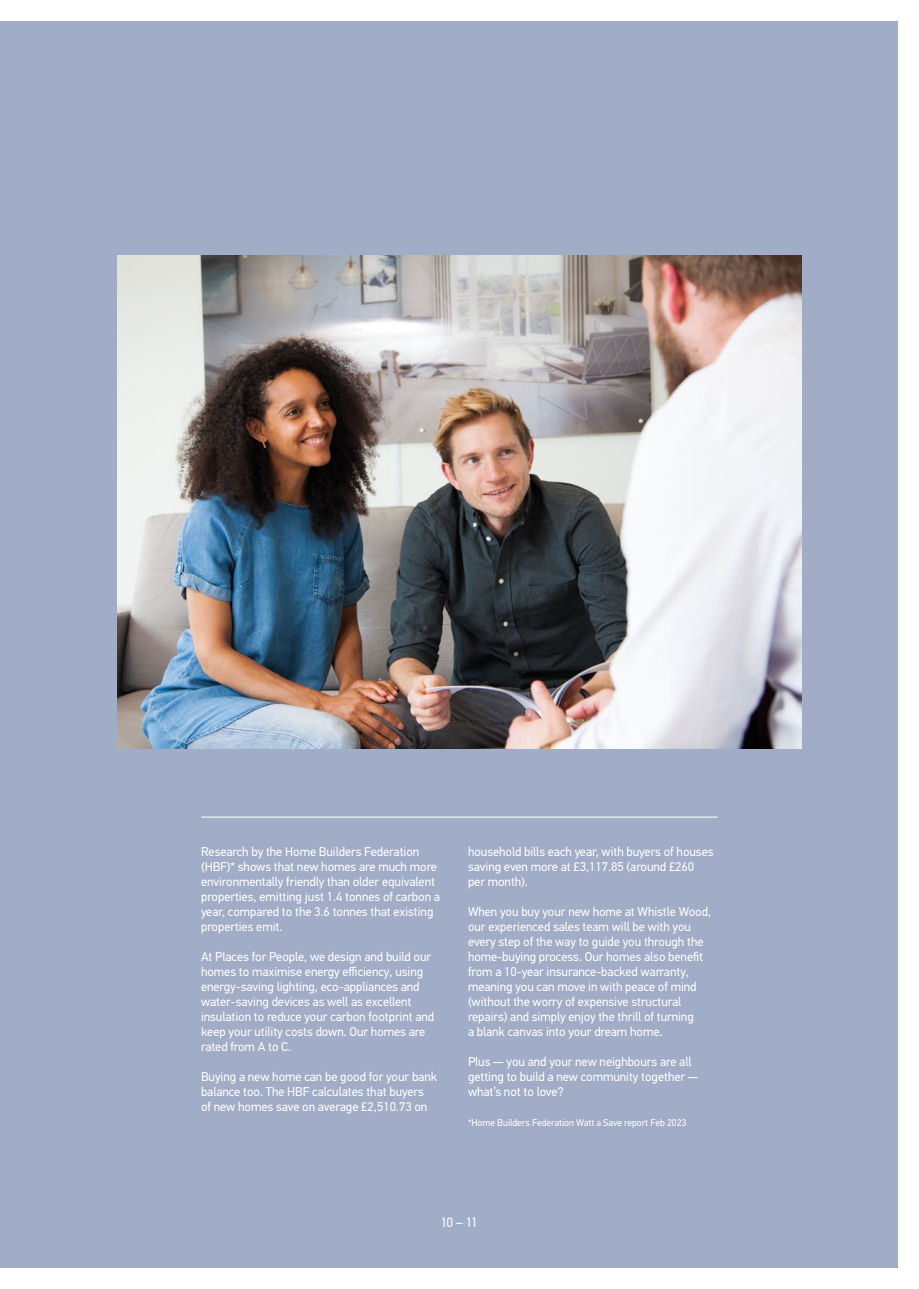
<style>
.page{position:relative;width:919px;height:1289px;background:#fff}
.page>*{position:absolute;margin:0;border:0;box-sizing:border-box;transform-origin:0 0}
.t1{font:13.5px "PF Din Text Std";color:#fff}
.t2{font:12.75px/15px "PF Din Text Std";letter-spacing:-.005em;color:#fff}
.t3{font:9.75px "PF Din Text Std";letter-spacing:-.005em;color:#fff}
</style>
<div class="page">
<div style="left:0;top:21px;width:897px;height:1246px;background:#a1acc7"></div>
<img style="left:118px;top:255px;width:683px;height:493px">
<hr style="left:201px;top:816px;width:516px;height:1px;background:#fff">
<p class="t2" style="left:201px;top:844px;width:240px">Research by the Home Builders Federation (HBF)* shows that new homes are much more environmentally friendly than older equivalent properties, emitting just 1.4 tonnes of carbon a year, compared to the 3.6 tonnes that existing properties emit.</p>
<p class="t2" style="left:201px;top:949px;width:235px">At Places for People, we design and build our homes to maximise energy efficiency, using energy-saving lighting, eco-appliances and water-saving devices as well as excellent insulation to reduce your carbon footprint and keep your utility costs down. Our homes are rated from A to C.</p>
<p class="t2" style="left:201px;top:1069px;width:238px">Buying a new home can be good for your bank balance too. The HBF calculates that buyers<br>of new homes save on average £2,510.73 on</p>
<p class="t2" style="left:468px;top:844px;width:247px">household bills each year, with buyers of houses saving even more at £3,117.85 (around £260 per month).</p>
<p class="t2" style="left:468px;top:904px;width:245px">When you buy your new home at Whistle Wood, our experienced sales team will be with you every step of the way to guide you through the home-buying process. Our homes also benefit from a 10-year insurance-backed warranty, meaning you can move in with peace of mind (without the worry of expensive structural repairs) and simply enjoy the thrill of turning<br>a blank canvas into your dream home.</p>
<p class="t2" style="left:468px;top:1054px;width:232px">Plus — you and your new neighbours are all getting to build a new community together — what’s not to love?</p>
<p class="t3" style="left:468px;top:1117px;width:220px">*Home Builders Federation Watt a Save report Feb 2023</p>
<p class="t1" style="left:440px;top:1214px;width:39px">10 – 11</p>
</div>
